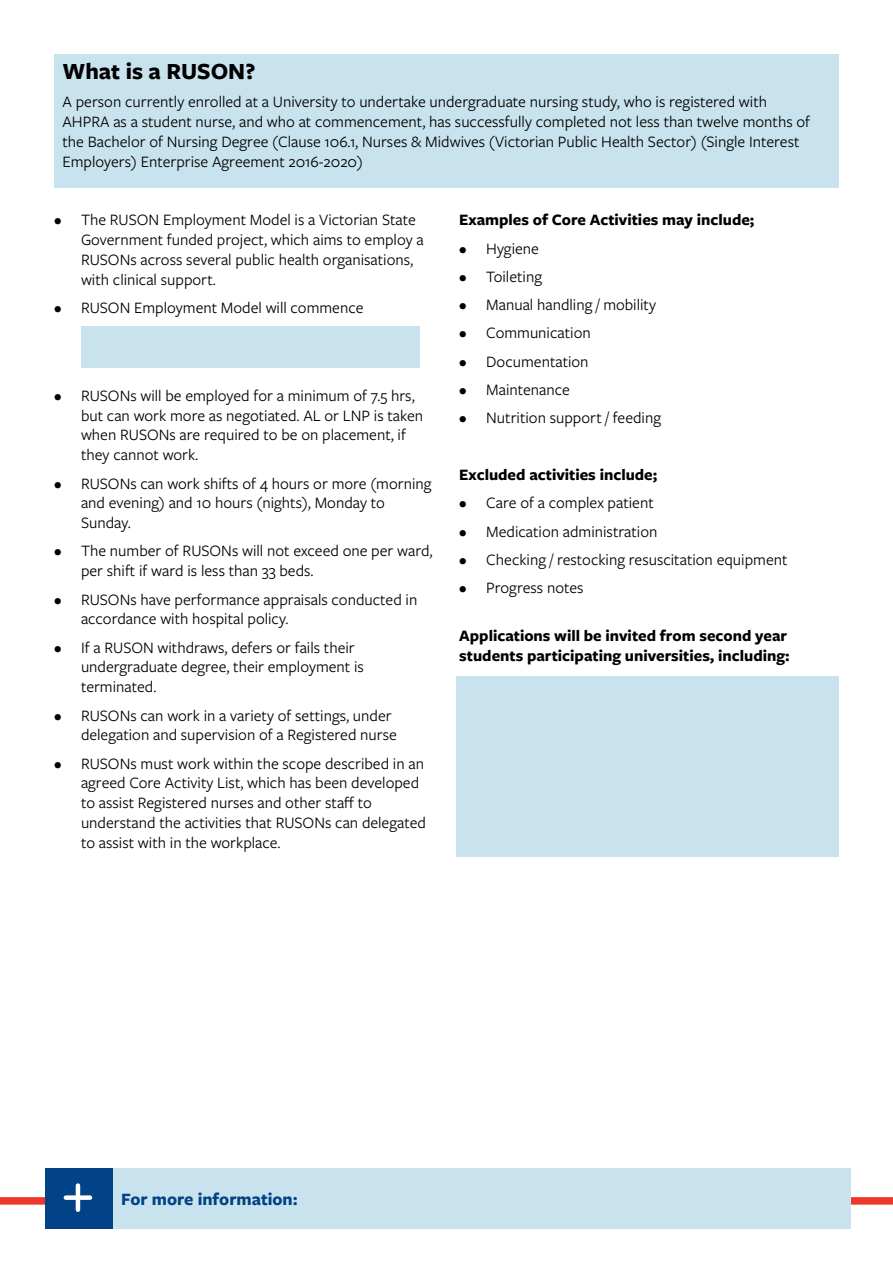
<style>
.page{position:relative;width:893px;height:1263px;background:#fff}
.page>*{position:absolute;margin:0;border:0;box-sizing:border-box;transform-origin:0 0}
.t1{font:700 24px "Freight Sans Pro";color:#000}
.t2{font:700 18px "Freight Sans Pro";color:#014386}
.t3{font:16.5px/19.8px "Freight Sans Pro";color:#000}
.t4{font:700 16.5px/19.8px "Freight Sans Pro";color:#000}
</style>
<div class="page">
<div style="left:0;top:1197px;width:893px;height:7px;background:#ef3829"></div>
<div style="left:45px;top:1168px;width:68px;height:60px;background:#014386"></div>
<div style="left:113px;top:1168px;width:737px;height:61px;background:#c8e3ed"></div>
<hr style="left:76px;top:1185px;width:4px;height:25px;background:#fff">
<div style="left:66px;top:1195px;width:24px;height:5px;background:#fff"></div>
<div style="left:54px;top:54px;width:785px;height:133px;background:#c8e3ed"></div>
<div style="left:82px;top:327px;width:338px;height:41px;background:#c8e3ed"></div>
<div style="left:456px;top:676px;width:383px;height:181px;background:#c8e3ed"></div>
<h1 class="t1" style="left:63px;top:54px;width:194px">What is a RUSON?</h1>
<p class="t3" style="left:63px;top:91px;width:749px">A person currently enrolled at a University to undertake undergraduate nursing study, who is registered with AHPRA as a student nurse, and who at commencement, has successfully completed not less than twelve months of the Bachelor of Nursing Degree (Clause 106.1, Nurses &amp; Midwives (Victorian Public Health Sector) (Single Interest Employers) Enterprise Agreement 2016-2020)</p>
<p class="t3" style="left:81px;top:209px;width:344px;text-indent:-27px">• The RUSON Employment Model is a Victorian State Government funded project, which aims to employ a RUSONs across several public health organisations, with clinical support.</p>
<p class="t3" style="left:54px;top:297px;width:311px">• RUSON Employment Model will commence</p>
<p class="t3" style="left:81px;top:385px;width:344px;text-indent:-27px">• RUSONs will be employed for a minimum of 7.5 hrs, but can work more as negotiated. AL or LNP is taken when RUSONs are required to be on placement, if they cannot work.</p>
<p class="t3" style="left:81px;top:472px;width:352px;text-indent:-27px">• RUSONs can work shifts of 4 hours or more (morning and evening) and 10 hours (nights), Monday to<br>Sunday.</p>
<p class="t3" style="left:81px;top:540px;width:353px;text-indent:-27px">• The number of RUSONs will not exceed one per ward, per shift if ward is less than 33 beds.</p>
<p class="t3" style="left:81px;top:588px;width:338px;text-indent:-27px">• RUSONs have performance appraisals conducted in accordance with hospital policy.</p>
<p class="t3" style="left:81px;top:637px;width:284px;text-indent:-27px">• If a RUSON withdraws, defers or fails their undergraduate degree, their employment is terminated.</p>
<p class="t3" style="left:81px;top:704px;width:317px;text-indent:-27px">• RUSONs can work in a variety of settings, under delegation and supervision of a Registered nurse</p>
<p class="t3" style="left:81px;top:753px;width:346px;text-indent:-27px">• RUSONs must work within the scope described in an agreed Core Activity List, which has been developed to assist Registered nurses and other staff to understand the activities that RUSONs can delegated to assist with in the workplace.</p>
<p class="t4" style="left:459px;top:209px;width:297px">Examples of Core Activities may include;</p>
<p class="t3" style="left:459px;top:238px;width:81px">• Hygiene</p>
<p class="t3" style="left:459px;top:266px;width:84px">• Toileting</p>
<p class="t3" style="left:459px;top:294px;width:198px">• Manual handling / mobility</p>
<p class="t3" style="left:459px;top:322px;width:133px">• Communication</p>
<p class="t3" style="left:459px;top:351px;width:131px">• Documentation</p>
<p class="t3" style="left:459px;top:379px;width:112px">• Maintenance</p>
<p class="t3" style="left:459px;top:407px;width:203px">• Nutrition support / feeding</p>
<p class="t4" style="left:459px;top:464px;width:200px">Excluded activities include;</p>
<p class="t3" style="left:459px;top:492px;width:196px">• Care of a complex patient</p>
<p class="t3" style="left:459px;top:521px;width:200px">• Medication administration</p>
<p class="t3" style="left:459px;top:549px;width:330px">• Checking / restocking resuscitation equipment</p>
<p class="t3" style="left:459px;top:577px;width:126px">• Progress notes</p>
<p class="t4" style="left:459px;top:625px;width:332px">Applications will be invited from second year students participating universities, including:</p>
<p class="t2" style="left:121px;top:1186px;width:178px">For more information:</p>
</div>
